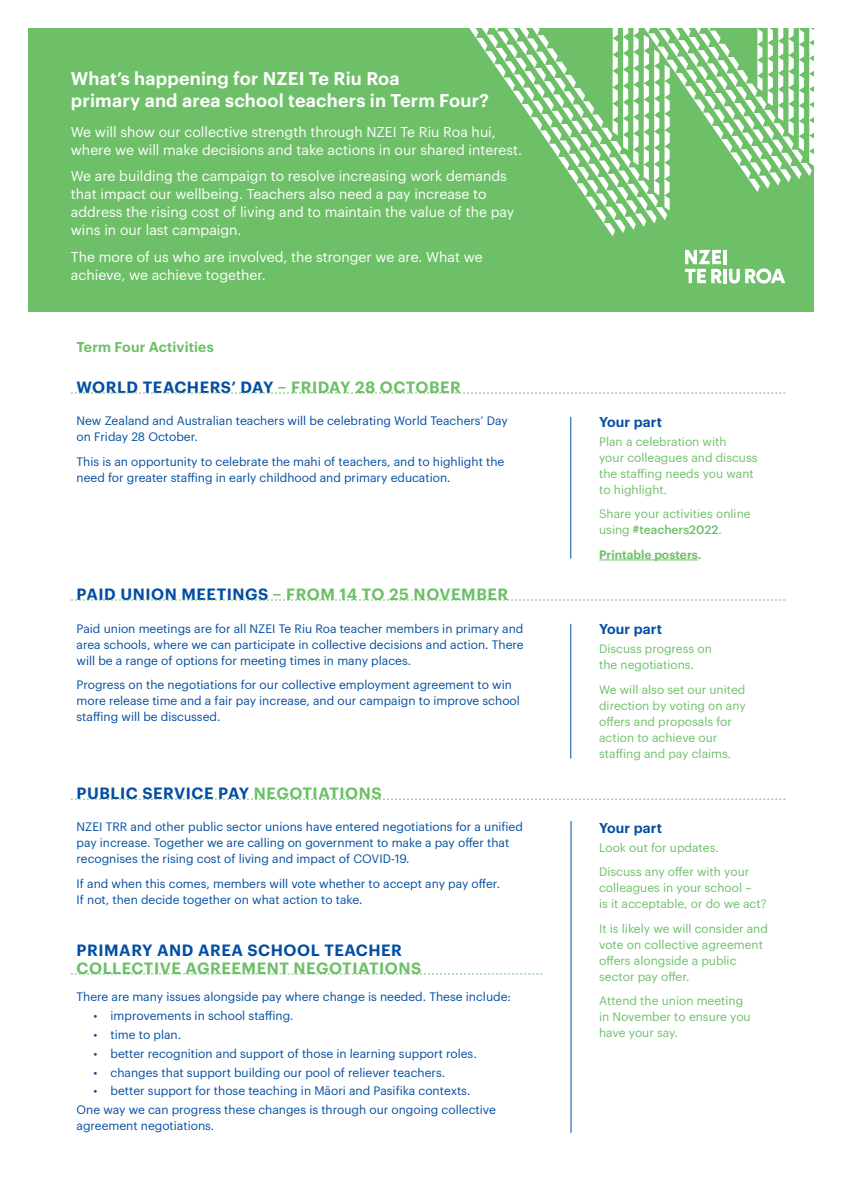
<style>
.page{position:relative;width:842px;height:1191px;background:#fff}
.page>*{position:absolute;margin:0;border:0;box-sizing:border-box;transform-origin:0 0}
.t1{font:600 18px/22px "Graphik";letter-spacing:.01em;color:#fff}
.t2{font:600 16px "Graphik";letter-spacing:.035em;color:#034ea2}
.t3{font:600 16px "Graphik";letter-spacing:.035em;color:#6dc067}
.t4{font:14px/18px "Graphik";color:#fff}
.t5{font:600 14px "Graphik";letter-spacing:.01em;color:#034ea2}
.t6{font:600 14px "Graphik";letter-spacing:.01em;color:#6dc067}
.t7{font:12px/16px "Graphik";color:#034ea2}
.t8{font:12px/16px "Graphik";color:#6dc067}
.t9{font:600 12px "Graphik";color:#6dc067}
.s1{color:#6dc067}
.s2{color:#034ea2}
.s3{font-weight:500}
</style>
<div class="page">
<div style="left:28px;top:28px;width:786px;height:284px;background:#6dc067"></div>
<hr style="left:723px;top:250px;width:4px;height:14px;background:#fff">
<svg style="left:685px;top:250px;width:37px;height:33px"></svg>
<hr style="left:723px;top:269px;width:4px;height:14px;background:#fff">
<svg style="left:729px;top:268px;width:56px;height:15px"></svg>
<svg style="left:469px;top:28px;width:345px;height:208px"></svg>
<hr style="left:599px;top:559px;width:99px;height:1px;background:#6dc067">
<svg style="left:71px;top:393px;width:714px;height:1px"></svg>
<svg style="left:71px;top:600px;width:714px;height:1px"></svg>
<svg style="left:71px;top:799px;width:714px;height:1px"></svg>
<svg style="left:71px;top:973px;width:471px;height:1px"></svg>
<hr style="left:570px;top:417px;width:1px;height:141px;background:#034ea2">
<hr style="left:571px;top:821px;width:1px;height:311px;background:#034ea2">
<hr style="left:570px;top:624px;width:1px;height:134px;background:#034ea2">
<h1 class="t1" style="left:71px;top:66px;width:420px">What’s happening for NZEI Te Riu Roa<br>primary and area school teachers in Term Four?</h1>
<p class="t4" style="left:71px;top:122px;width:453px">We will show our collective strength through NZEI Te Riu Roa hui, where we will make decisions and take actions in our shared interest.</p>
<p class="t4" style="left:71px;top:166px;width:445px">We are building the campaign to resolve increasing work demands that impact our wellbeing. Teachers also need a pay increase to address the rising cost of living and to maintain the value of the pay wins in our last campaign.</p>
<p class="t4" style="left:71px;top:247px;width:413px">The more of us who are involved, the stronger we are. What we achieve, we achieve together.</p>
<p class="t6" style="left:77px;top:336px;width:139px">Term Four Activities</p>
<h2 class="t2" style="left:77px;top:375px;width:386px">WORLD TEACHERS’ DAY <span class="s1">– FRIDAY 28 OCTOBER</span></h2>
<p class="t7" style="left:77px;top:412px;width:433px">New Zealand and Australian teachers will be celebrating World Teachers’ Day on Friday 28 October.</p>
<p class="t7" style="left:77px;top:452px;width:429px">This is an opportunity to celebrate the mahi of teachers, and to highlight the need for greater staffing in early childhood and primary education.</p>
<h2 class="t3" style="left:77px;top:582px;width:433px"><span class="s2">PAID UNION MEETINGS</span> – FROM 14 TO 25 NOVEMBER</h2>
<p class="t7" style="left:77px;top:619px;width:449px;text-align:justify">Paid union meetings are for all NZEI Te Riu Roa teacher members in primary and area schools, where we can participate in collective decisions and action. There will be a range of options for meeting times in many places.</p>
<p class="t7" style="left:77px;top:675px;width:445px">Progress on the negotiations for our collective employment agreement to win more release time and a fair pay increase, and our campaign to improve school staffing will be discussed.</p>
<h2 class="t2" style="left:77px;top:781px;width:307px">PUBLIC SERVICE PAY <span class="s1">NEGOTIATIONS</span></h2>
<p class="t7" style="left:77px;top:818px;width:448px">NZEI TRR and other public sector unions have entered negotiations for a unified pay increase. Together we are calling on government to make a pay offer that recognises the rising cost of living and impact of COVID-19.</p>
<p class="t7" style="left:77px;top:874px;width:425px">If and when this comes, members will vote whether to accept any pay offer.<br>If not, then decide together on what action to take.</p>
<h2 class="t2" style="left:77px;top:937px;width:327px">PRIMARY AND AREA SCHOOL TEACHER</h2>
<h2 class="t3" style="left:77px;top:955px;width:346px">COLLECTIVE AGREEMENT NEGOTIATIONS</h2>
<p class="t7" style="left:77px;top:987px;width:436px">There are many issues alongside pay where change is needed. These include:</p>
<p class="t7" style="left:94px;top:1006px;width:202px">• improvements in school staffing.</p>
<p class="t7" style="left:94px;top:1025px;width:89px">• time to plan.</p>
<p class="t7" style="left:94px;top:1044px;width:385px">• better recognition and support of those in learning support roles.</p>
<p class="t7" style="left:94px;top:1063px;width:353px">• changes that support building our pool of reliever teachers.</p>
<p class="t7" style="left:77px;top:1080px;width:421px;line-height:18.8px;text-indent:17px">• better support for those teaching in Māori and Pasifika contexts.<br>One way we can progress these changes is through our ongoing collective</p>
<p class="t7" style="left:77px;top:1116px;width:139px">agreement negotiations.</p>
<p class="t5" style="left:599px;top:411px;width:64px">Your part</p>
<p class="t8" style="left:599px;top:432px;width:160px">Plan a celebration with<br>your colleagues and discuss the staffing needs you want to highlight.</p>
<p class="t8" style="left:599px;top:505px;width:153px">Share your activities online using <span class="s3">#teachers2022</span>.</p>
<p class="t9" style="left:599px;top:545px;width:104px">Printable posters.</p>
<p class="t5" style="left:599px;top:618px;width:64px">Your part</p>
<p class="t8" style="left:599px;top:639px;width:114px">Discuss progress on the negotiations.</p>
<p class="t8" style="left:599px;top:680px;width:148px">We will also set our united direction by voting on any offers and proposals for action to achieve our staffing and pay claims.</p>
<p class="t5" style="left:599px;top:817px;width:64px">Your part</p>
<p class="t8" style="left:599px;top:834px;width:152px;line-height:24.5px">Look out for updates.<br>Discuss any offer with your</p>
<p class="t8" style="left:599px;top:879px;width:169px">colleagues in your school –<br>is it acceptable, or do we act?</p>
<p class="t8" style="left:599px;top:919px;width:170px">It is likely we will consider and vote on collective agreement offers alongside a public sector pay offer.</p>
<p class="t8" style="left:599px;top:992px;width:153px">Attend the union meeting in November to ensure you have your say.</p>
</div>
